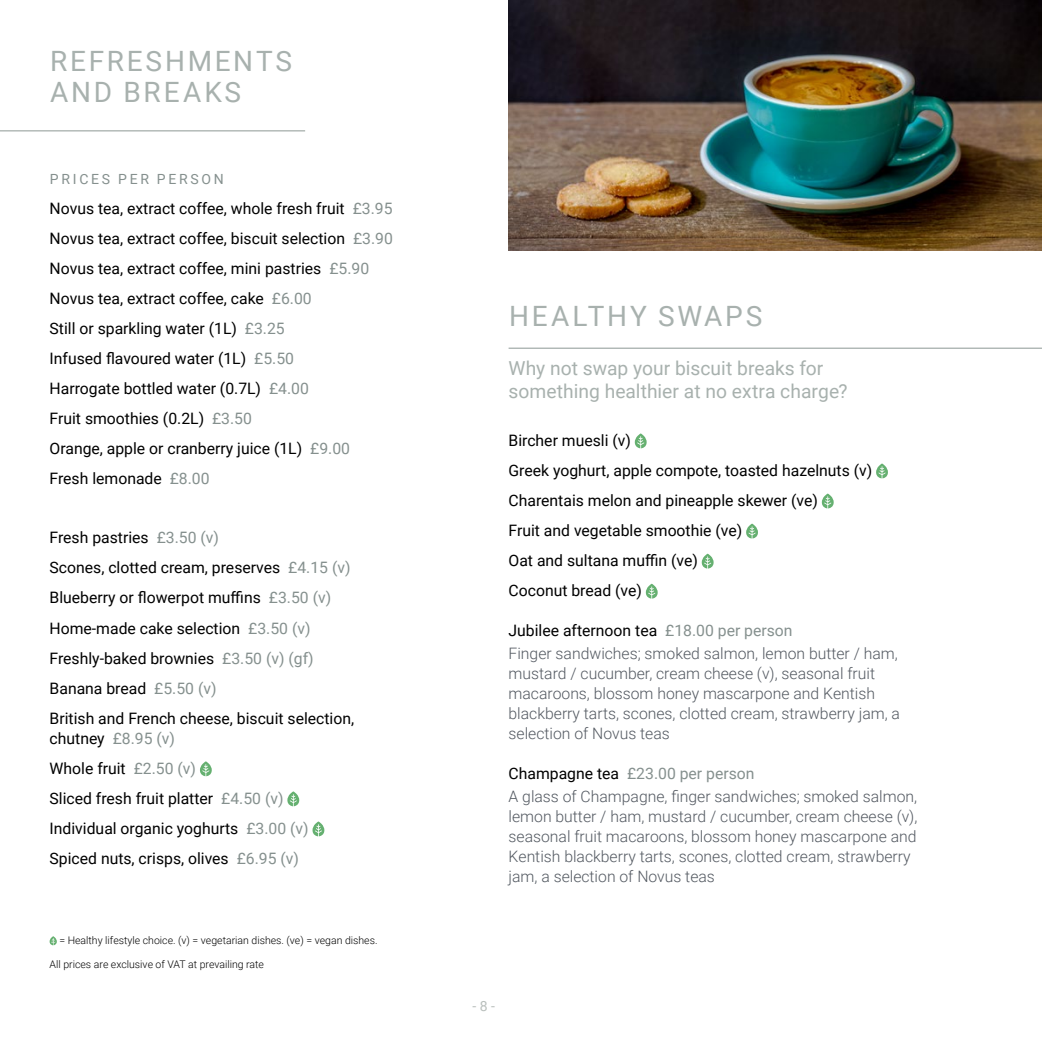
<style>
.page{position:relative;width:1042px;height:1042px;background:#fff}
.page>*{position:absolute;margin:0;border:0;box-sizing:border-box;transform-origin:0 0}
.t1{font:28px/31.5px "Roboto";letter-spacing:.1em;color:#a8b1ae}
.t2{font:19.25px/23.6px "Roboto";color:#a8b1ae}
.t3{font:15.75px/30.1px "Roboto";color:#000}
.t4{font:300 15.75px/20.1px "Roboto";color:#535961}
.t5{font:14px "Roboto";letter-spacing:.195em;color:#85908e}
.t6{font:14px "Roboto";color:#b9bfbc}
.t7{font:300 10.5px "Roboto";color:#000}
.s1{color:#85908e}
.s2{font-weight:400;color:#000}
.s3{font-weight:400;color:#85908e}
</style>
<div class="page">
<svg style="left:200px;top:761px;width:12px;height:15px"></svg>
<svg style="left:287px;top:791px;width:12px;height:15px"></svg>
<svg style="left:312px;top:821px;width:12px;height:15px"></svg>
<svg style="left:635px;top:433px;width:11px;height:15px"></svg>
<svg style="left:876px;top:463px;width:12px;height:15px"></svg>
<svg style="left:822px;top:493px;width:11px;height:15px"></svg>
<svg style="left:746px;top:523px;width:12px;height:15px"></svg>
<svg style="left:702px;top:554px;width:11px;height:14px"></svg>
<svg style="left:646px;top:584px;width:12px;height:15px"></svg>
<img style="left:508px;top:0;width:534px;height:250px">
<svg style="left:50px;top:936px;width:7px;height:9px"></svg>
<hr style="left:0;top:130px;width:305px;height:1px;background:#a8b1ae">
<hr style="left:508px;top:347px;width:534px;height:2px;background:#a8b1ae">
<h1 class="t1" style="left:50px;top:44px;width:243px">REFRESHMENTS<br>AND BREAKS</h1>
<p class="t5" style="left:50px;top:169px;width:175px">PRICES PER PERSON</p>
<p class="t3" style="left:50px;top:192px;width:345px">Novus tea, extract coffee, whole fresh fruit <span class="s1">£3.95<br></span>Novus tea, extract coffee, biscuit selection <span class="s1">£3.90<br></span>Novus tea, extract coffee, mini pastries <span class="s1">£5.90<br></span>Novus tea, extract coffee, cake <span class="s1">£6.00<br></span>Still or sparkling water (1L) <span class="s1">£3.25<br></span>Infused flavoured water (1L) <span class="s1">£5.50<br></span>Harrogate bottled water (0.7L) <span class="s1">£4.00<br></span>Fruit smoothies (0.2L) <span class="s1">£3.50<br></span>Orange, apple or cranberry juice (1L) <span class="s1">£9.00<br></span>Fresh lemonade <span class="s1">£8.00</span></p>
<p class="t3" style="left:50px;top:522px;width:306px">Fresh pastries <span class="s1">£3.50 (v)<br></span>Scones, clotted cream, preserves <span class="s1">£4.15 (v)<br></span>Blueberry or flowerpot muffins <span class="s1">£3.50 (v)<br></span>Home-made cake selection <span class="s1">£3.50 (v)<br></span>Freshly-baked brownies <span class="s1">£3.50 (v) (gf)<br></span>Banana bread <span class="s1">£5.50 (v)<br></span>British and French cheese, biscuit selection,</p>
<p class="t3" style="left:50px;top:722px;width:260px">chutney <span class="s1">£8.95 (v)<br></span>Whole fruit <span class="s1">£2.50 (v)<br></span>Sliced fresh fruit platter <span class="s1">£4.50 (v)<br></span>Individual organic yoghurts <span class="s1">£3.00 (v)<br></span>Spiced nuts, crisps, olives <span class="s1">£6.95 (v)</span></p>
<p class="t7" style="left:59px;top:933px;width:320px">= Healthy lifestyle choice. (v) = vegetarian dishes. (ve) = vegan dishes.</p>
<p class="t7" style="left:50px;top:956px;width:216px">All prices are exclusive of VAT at prevailing rate</p>
<h1 class="t1" style="left:509px;top:300px;width:255px">HEALTHY SWAPS</h1>
<p class="t2" style="left:508px;top:355px;width:340px">Why not swap your biscuit breaks for something healthier at no extra charge?</p>
<p class="t3" style="left:508px;top:425px;width:365px">Bircher muesli (v)<br>Greek yoghurt, apple compote, toasted hazelnuts (v)<br>Charentais melon and pineapple skewer (ve)<br>Fruit and vegetable smoothie (ve)<br>Oat and sultana muffin (ve)<br>Coconut bread (ve)</p>
<p class="t4" style="left:508px;top:619px;width:391px;line-height:22.6px"><span class="s2">Jubilee afternoon tea</span> <span class="s3">£18.00 per person<br></span>Finger sandwiches; smoked salmon, lemon butter / ham,</p>
<p class="t4" style="left:508px;top:662px;width:393px">mustard / cucumber, cream cheese (v), seasonal fruit macaroons, blossom honey mascarpone and Kentish blackberry tarts, scones, clotted cream, strawberry jam, a selection of Novus teas</p>
<p class="t4" style="left:508px;top:762px;width:410px;line-height:22.6px"><span class="s2">Champagne tea</span> <span class="s3">£23.00 per person<br></span>A glass of Champagne, finger sandwiches; smoked salmon,</p>
<p class="t4" style="left:508px;top:806px;width:410px">lemon butter / ham, mustard / cucumber, cream cheese (v), seasonal fruit macaroons, blossom honey mascarpone and Kentish blackberry tarts, scones, clotted cream, strawberry jam, a selection of Novus teas</p>
<p class="t6" style="left:472px;top:996px;width:24px">- 8 -</p>
</div>
